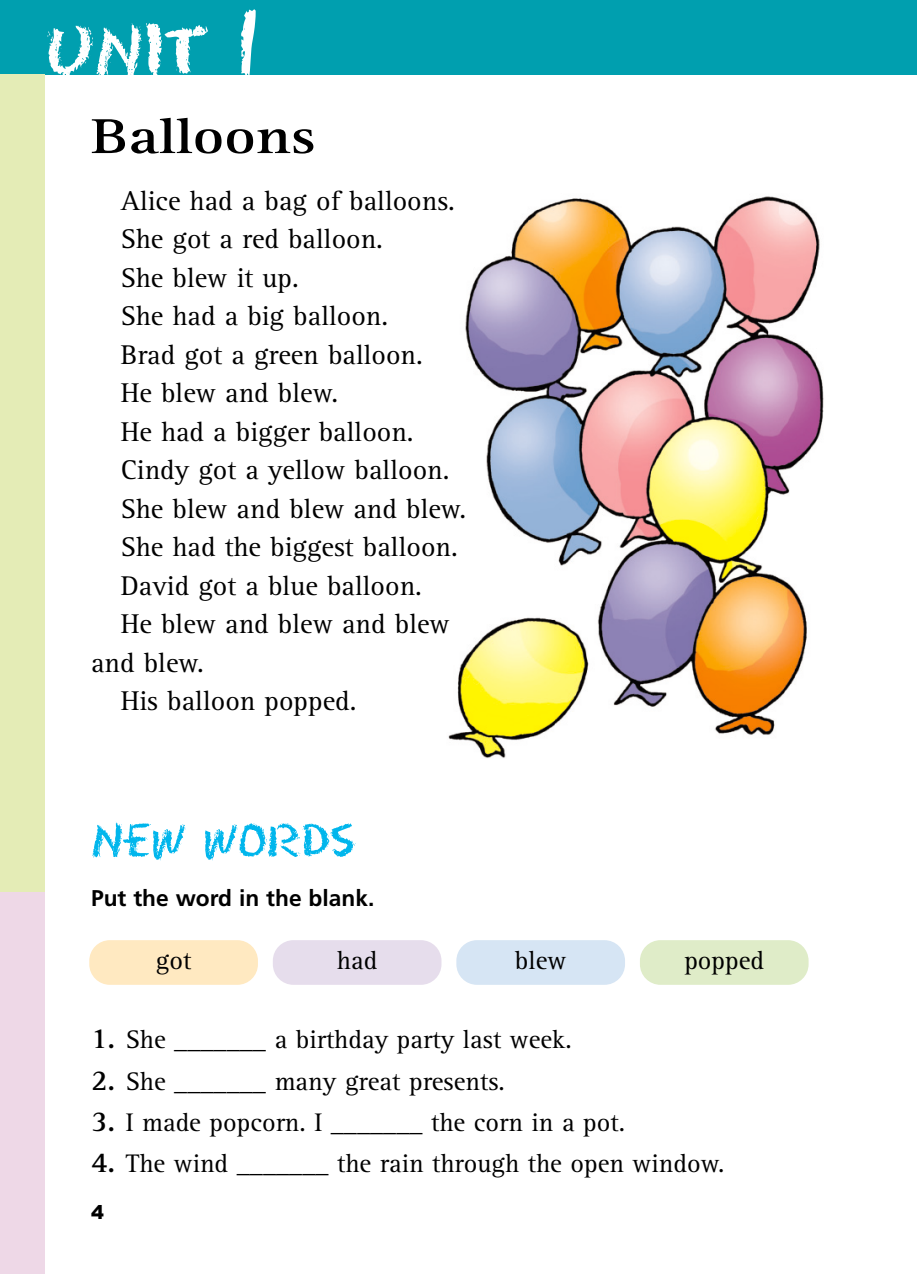
<style>
.page{position:relative;width:917px;height:1274px;background:#fff}
.page>*{position:absolute;margin:0;border:0;box-sizing:border-box;transform-origin:0 0}
.t1{font:63px "Eraser Dust";color:#fff}
.t2{font:700 50.75px "Rotis Serif";color:#000;scale:1.2 1}
.t3{font:28px "Rotis Serif";color:#000}
.t4{font:26.25px "Rotis Serif";color:#000}
.t5{font:700 22.75px "Frutiger";color:#000}
.t6{font:900 19.25px "Arial";color:#000}
.s1{font-size:68.25px}
.s2{font-weight:700;font-size:29.75px}
</style>
<div class="page">
<img style="left:448px;top:196px;width:376px;height:562px">
<div style="left:0;top:0;width:917px;height:74px;background:#009faf"></div>
<div style="left:0;top:74px;width:45px;height:1200px;background:#e4ecb6"></div>
<div style="left:0;top:893px;width:45px;height:381px;background:#eed8e7"></div>
<svg style="left:92px;top:822px;width:264px;height:39px"></svg>
<div style="left:640px;top:940px;width:169px;height:45px;background:#dfecc8;border-radius:21px"></div>
<div style="left:89px;top:940px;width:169px;height:45px;background:#ffe9c1;border-radius:21px"></div>
<div style="left:273px;top:940px;width:168px;height:45px;background:#e6ddec;border-radius:21px"></div>
<div style="left:456px;top:940px;width:169px;height:45px;background:#d6e5f4;border-radius:21px"></div>
<h1 class="t1" style="left:46px;top:17px;width:214px">UNIT <span class="s1">1</span></h1>
<h2 class="t2" style="left:91px;top:118px;width:189px">Balloons</h2>
<p class="t3" style="left:121px;top:190px;width:336px">Alice had a bag of balloons.</p>
<p class="t3" style="left:121px;top:229px;width:264px">She got a red balloon.</p>
<p class="t3" style="left:121px;top:267px;width:179px">She blew it up.</p>
<p class="t3" style="left:121px;top:306px;width:269px">She had a big balloon.</p>
<p class="t3" style="left:121px;top:344px;width:304px">Brad got a green balloon.</p>
<p class="t3" style="left:121px;top:383px;width:219px">He blew and blew.</p>
<p class="t3" style="left:121px;top:421px;width:294px">He had a bigger balloon.</p>
<p class="t3" style="left:121px;top:460px;width:330px">Cindy got a yellow balloon.</p>
<p class="t3" style="left:121px;top:498px;width:347px">She blew and blew and blew.</p>
<p class="t3" style="left:121px;top:537px;width:339px">She had the biggest balloon.</p>
<p class="t3" style="left:121px;top:575px;width:303px">David got a blue balloon.</p>
<p class="t3" style="left:121px;top:614px;width:331px">He blew and blew and blew</p>
<p class="t3" style="left:91px;top:652px;width:114px">and blew.</p>
<p class="t3" style="left:121px;top:691px;width:237px">His balloon popped.</p>
<p class="t5" style="left:91px;top:889px;width:285px">Put the word in the blank.</p>
<p class="t4" style="left:156px;top:951px;width:37px">got</p>
<p class="t4" style="left:337px;top:951px;width:42px">had</p>
<p class="t4" style="left:515px;top:951px;width:53px">blew</p>
<p class="t4" style="left:684px;top:951px;width:81px">popped</p>
<p class="t4" style="left:91px;top:1030px;width:482px"><span class="s2">1.</span> She _______ a birthday party last week.</p>
<p class="t4" style="left:91px;top:1071px;width:415px"><span class="s2">2.</span> She _______ many great presents.</p>
<p class="t4" style="left:91px;top:1113px;width:536px"><span class="s2">3.</span> I made popcorn. I _______ the corn in a pot.</p>
<p class="t4" style="left:91px;top:1154px;width:635px"><span class="s2">4.</span> The wind _______ the rain through the open window.</p>
<p class="t6" style="left:91px;top:1206px;width:14px">4</p>
</div>
